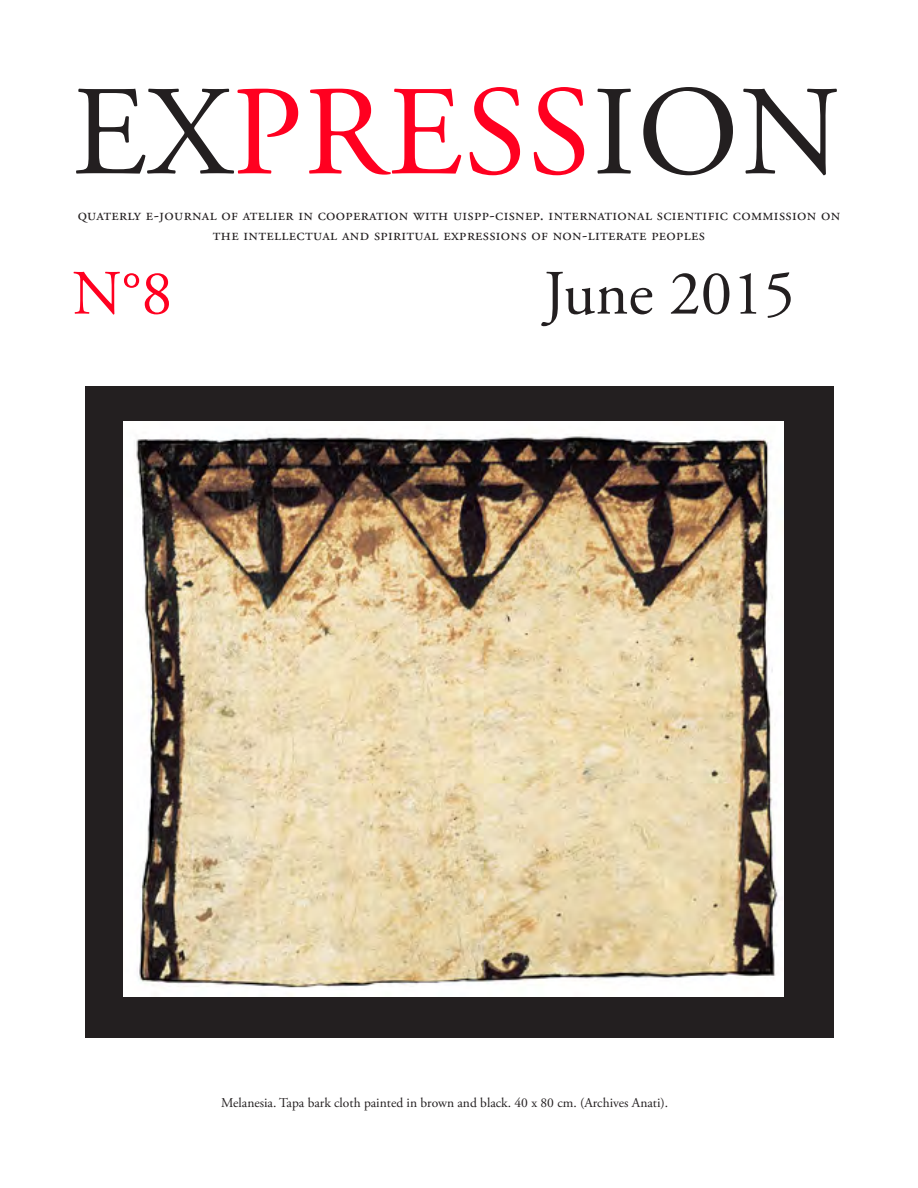
<style>
.page{position:relative;width:918px;height:1188px;background:#fff}
.page>*{position:absolute;margin:0;border:0;box-sizing:border-box;transform-origin:0 0}
.t1{font:127.5px "Adobe Garamond Pro";letter-spacing:.015em;color:#231f20}
.t2{font:63px "Adobe Garamond Pro";color:#231f20}
.t3{font:63px "Adobe Garamond Pro";color:#ff0020}
.t4{font:16.5px/19.8px "Adobe Garamond Pro";letter-spacing:.02em;color:#231f20;text-align:center}
.Didascalie{font:13.5px "Adobe Garamond Pro";color:#231f20}
.s1{color:#ff0020}
</style>
<div class="page">
<div style="left:85px;top:386px;width:748px;height:652px;background:#231f20"></div>
<img style="left:124px;top:422px;width:659px;height:575px">
<p class="t1" style="left:72px;top:56px;width:770px">EX<span class="s1">PRESS</span>ION</p>
<p class="t4" style="left:78px;top:206px;width:764px">quaterly e-journal of atelier in cooperation with uispp-cisnep. international scientific commission on the intellectual and spiritual expressions of non-literate peoples</p>
<p class="t3" style="left:72px;top:256px;width:102px">N°8</p>
<p class="t2" style="left:544px;top:256px;width:253px">June 2015</p>
<p class="Didascalie" style="left:221px;top:1095px;width:448px">Melanesia. Tapa bark cloth painted in brown and black. 40 x 80 cm. (Archives Anati).</p>
</div>
